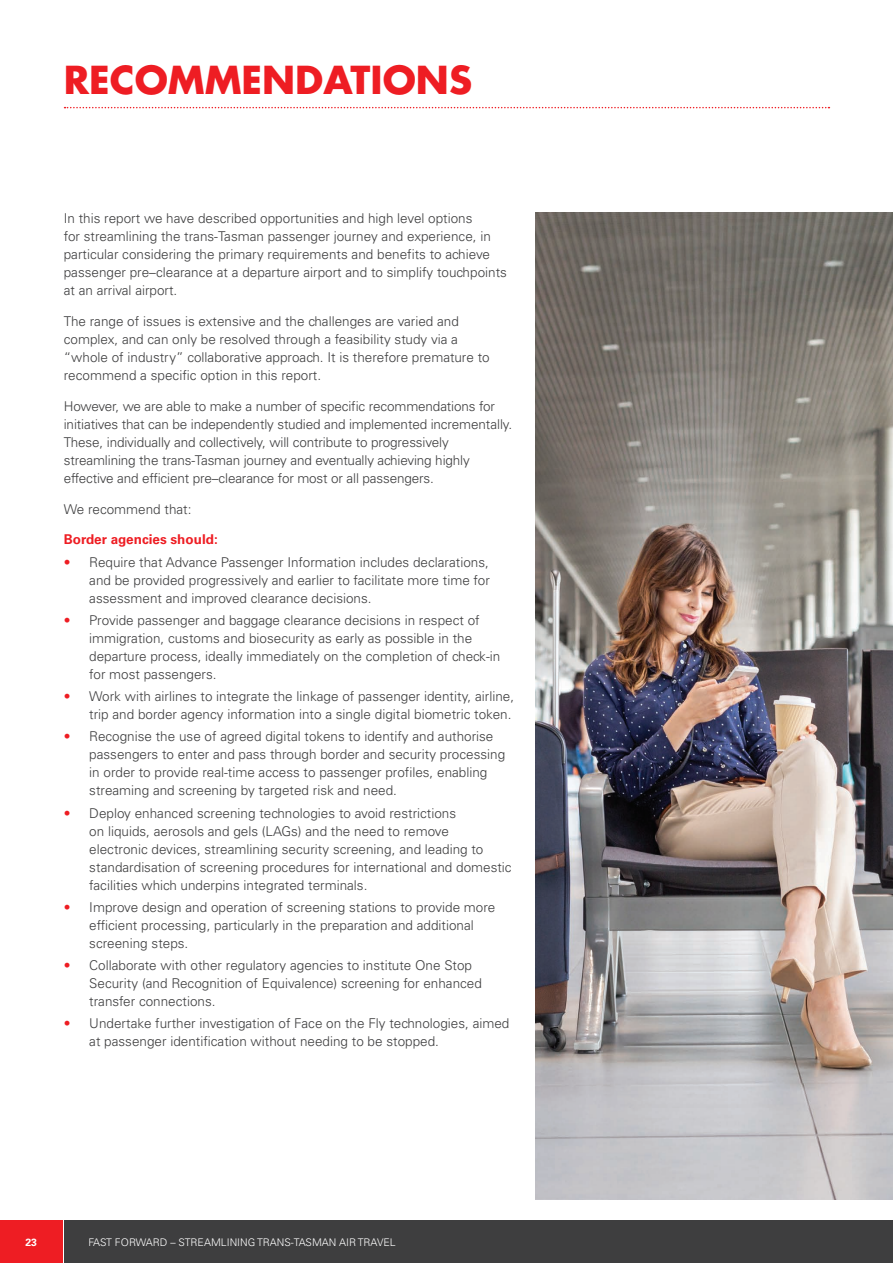
<style>
.page{position:relative;width:893px;height:1263px;background:#fff}
.page>*{position:absolute;margin:0;border:0;box-sizing:border-box;transform-origin:0 0}
.t1{font:700 37.5px "Futura CE";color:#ee1d23}
.t2{font:300 13.5px/18px "Univers";color:#3e3e3f}
.t3{font:700 13.5px "Univers";color:#ee1d23}
.t4{font:300 10.5px "Univers";color:#fff}
.t5{font:700 10.5px "Univers";color:#fff}
.s1{color:#ee1d23}
</style>
<div class="page">
<div style="left:0;top:1220px;width:63px;height:43px;background:#ee1d23"></div>
<div style="left:64px;top:1220px;width:829px;height:43px;background:#3e3e3f"></div>
<svg style="left:65px;top:107px;width:764px;height:1px"></svg>
<img style="left:536px;top:213px;width:357px;height:986px">
<h1 class="t1" style="left:64px;top:52px;width:410px">RECOMMENDATIONS</h1>
<p class="t2" style="left:64px;top:210px;width:445px">In this report we have described opportunities and high level options<br>for streamlining the trans-Tasman passenger journey and experience, in particular considering the primary requirements and benefits to achieve passenger pre–clearance at a departure airport and to simplify touchpoints at an arrival airport.</p>
<p class="t2" style="left:64px;top:312px;width:427px">The range of issues is extensive and the challenges are varied and complex, and can only be resolved through a feasibility study via a “whole of industry” collaborative approach. It is therefore premature to recommend a specific option in this report.</p>
<p class="t2" style="left:64px;top:397px;width:450px">However, we are able to make a number of specific recommendations for initiatives that can be independently studied and implemented incrementally.<br>These, individually and collectively, will contribute to progressively streamlining the trans-Tasman journey and eventually achieving highly effective and efficient pre–clearance for most or all passengers.</p>
<p class="t2" style="left:64px;top:500px;width:129px">We recommend that:</p>
<p class="t3" style="left:64px;top:532px;width:155px">Border agencies should:</p>
<p class="t2" style="left:89px;top:553px;width:402px;text-align:justify;text-indent:-26px"><span class="s1">•</span> Require that Advance Passenger Information includes declarations, and be provided progressively and earlier to facilitate more time for assessment and improved clearance decisions.</p>
<p class="t2" style="left:89px;top:611px;width:412px;text-indent:-26px"><span class="s1">•</span> Provide passenger and baggage clearance decisions in respect of immigration, customs and biosecurity as early as possible in the departure process, ideally immediately on the completion of check-in for most passengers.</p>
<p class="t2" style="left:64px;top:687px;width:452px;text-align:right"><span class="s1">•</span> Work with airlines to integrate the linkage of passenger identity, airline, trip and border agency information into a single digital biometric token.</p>
<p class="t2" style="left:89px;top:727px;width:417px;text-indent:-26px"><span class="s1">•</span> Recognise the use of agreed digital tokens to identify and authorise passengers to enter and pass through border and security processing in order to provide real-time access to passenger profiles, enabling streaming and screening by targeted risk and need.</p>
<p class="t2" style="left:89px;top:804px;width:424px;text-indent:-26px"><span class="s1">•</span> Deploy enhanced screening technologies to avoid restrictions<br>on liquids, aerosols and gels (LAGs) and the need to remove<br>electronic devices, streamlining security screening, and leading to standardisation of screening procedures for international and domestic facilities which underpins integrated terminals.</p>
<p class="t2" style="left:89px;top:898px;width:408px;text-indent:-26px"><span class="s1">•</span> Improve design and operation of screening stations to provide more efficient processing, particularly in the preparation and additional screening steps.</p>
<p class="t2" style="left:89px;top:956px;width:394px;text-indent:-26px"><span class="s1">•</span> Collaborate with other regulatory agencies to institute One Stop<br>Security (and Recognition of Equivalence) screening for enhanced transfer connections.</p>
<p class="t2" style="left:89px;top:1014px;width:422px;text-indent:-26px"><span class="s1">•</span> Undertake further investigation of Face on the Fly technologies, aimed at passenger identification without needing to be stopped.</p>
<p class="t5" style="left:25px;top:1236px;width:13px">23</p>
<p class="t4" style="left:88px;top:1236px;width:309px">FAST FORWARD – STREAMLINING TRANS-TASMAN AIR TRAVEL</p>
</div>
